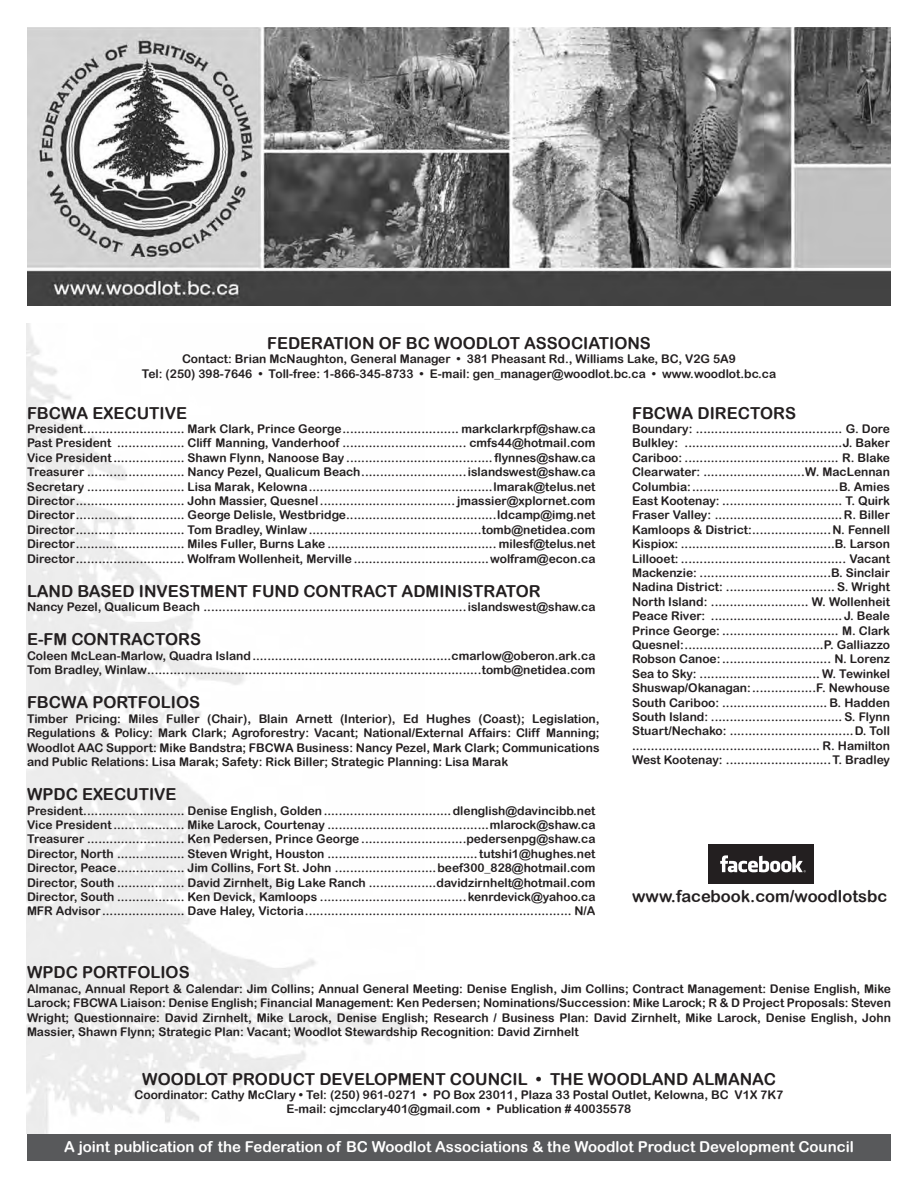
<style>
.page{position:relative;width:918px;height:1188px;background:#fff}
.page>*{position:absolute;margin:0;border:0;box-sizing:border-box;transform-origin:0 0}
.t1{font:16.5px "Arial Rounded MT Bold";color:#231f20}
.t2{font:15px "Arial Rounded MT Bold";color:#fff}
.t3{font:12px/14.4px "Arial Rounded MT Bold";color:#231f20;text-align:justify}
</style>
<div class="page">
<img style="left:27px;top:27px;width:864px;height:279px">
<div style="left:27px;top:1134px;width:864px;height:27px;background:#58595b"></div>
<svg style="left:708px;top:844px;width:106px;height:40px"></svg>
<div style="left:709px;top:844px;width:105px;height:39px;background:#231f20"></div>
<svg style="left:720px;top:855px;width:86px;height:17px"></svg>
<h1 class="t1" style="left:267px;top:333px;width:385px">FEDERATION OF BC WOODLOT ASSOCIATIONS</h1>
<p class="t3" style="left:142px;top:352px;width:636px;text-align:center">Contact: Brian McNaughton, General Manager • 381 Pheasant Rd., Williams Lake, BC, V2G 5A9<br>Tel: (250) 398-7646 • Toll-free: 1-866-345-8733 • E-mail: gen_manager@woodlot.bc.ca • www.woodlot.bc.ca</p>
<h1 class="t1" style="left:27px;top:403px;width:162px">FBCWA EXECUTIVE</h1>
<p class="t3" style="left:27px;top:421px;width:570px">President........................... Mark Clark, Prince George............................... markclarkrpf@shaw.ca Past President .................. Cliff Manning, Vanderhoof ................................. cmfs44@hotmail.com Vice President................... Shawn Flynn, Nanoose Bay .......................................flynnes@shaw.ca Treasurer .......................... Nancy Pezel, Qualicum Beach............................islandswest@shaw.ca Secretary .......................... Lisa Marak, Kelowna.................................................lmarak@telus.net Director............................. John Massier, Quesnel.................................... jmassier@xplornet.com Director............................. George Delisle, Westbridge........................................ldcamp@img.net Director............................. Tom Bradley, Winlaw..............................................tomb@netidea.com Director............................. Miles Fuller, Burns Lake ............................................. milesf@telus.net Director............................. Wolfram Wollenheit, Merville....................................wolfram@econ.ca</p>
<h1 class="t1" style="left:27px;top:581px;width:13px">land</h1>
<h1 class="t1" style="left:77px;top:581px;width:13px">based</h1>
<h1 class="t1" style="left:139px;top:581px;width:12px">investment</h1>
<h1 class="t1" style="left:252px;top:581px;width:13px">fund</h1>
<h1 class="t1" style="left:303px;top:581px;width:239px">CONTRACT ADMINISTRATOR</h1>
<p class="t3" style="left:27px;top:600px;width:570px">Nancy Pezel, Qualicum Beach ......................................................................islandswest@shaw.ca</p>
<h1 class="t1" style="left:27px;top:630px;width:176px">E-FM CONTRACTORS</h1>
<p class="t3" style="left:27px;top:648px;width:570px">Coleen McLean-Marlow, Quadra Island.....................................................cmarlow@oberon.ark.ca<br>Tom Bradley, Winlaw.........................................................................................tomb@netidea.com</p>
<h1 class="t1" style="left:27px;top:693px;width:175px">FBCWA PORTFOLIOS</h1>
<p class="t3" style="left:27px;top:711px;width:574px">Timber Pricing: Miles Fuller (Chair), Blain Arnett (Interior), Ed Hughes (Coast); Legislation, Regulations &amp; Policy: Mark Clark; Agroforestry: Vacant; National/External Affairs: Cliff Manning; Woodlot AAC Support: Mike Bandstra; FBCWA Business: Nancy Pezel, Mark Clark; Communications and Public Relations: Lisa Marak; Safety: Rick Biller; Strategic Planning: Lisa Marak</p>
<h1 class="t1" style="left:27px;top:785px;width:151px">WPDC EXECUTIVE</h1>
<p class="t3" style="left:27px;top:803px;width:570px">President........................... Denise English, Golden..................................dlenglish@davincibb.net Vice President................... Mike Larock, Courtenay ...........................................mlarock@shaw.ca Treasurer .......................... Ken Pedersen, Prince George ............................pedersenpg@shaw.ca Director, North .................. Steven Wright, Houston ........................................tutshi1@hughes.net Director, Peace.................. Jim Collins, Fort St. John ...........................beef300_828@hotmail.com Director, South .................. David Zirnhelt, Big Lake Ranch ..................davidzirnhelt@hotmail.com Director, South .................. Ken Devick, Kamloops .......................................kenrdevick@yahoo.ca MFR Advisor ...................... Dave Haley, Victoria....................................................................... N/A</p>
<h1 class="t1" style="left:632px;top:403px;width:166px">FBCWA DIRECTORS</h1>
<p class="t3" style="left:632px;top:421px;width:260px">Boundary: ....................................... G. Dore Bulkley: ..........................................J. Baker Cariboo: ......................................... R. Blake Clearwater: ...........................W. MacLennan Columbia:.......................................B. Amies East Kootenay: ................................ T. Quirk Fraser Valley: ..................................R. Biller Kamloops &amp; District:.....................N. Fennell Kispiox: .........................................B. Larson Lillooet: ............................................ Vacant Mackenzie: ...................................B. Sinclair Nadina District: ............................. S. Wright North Island: .......................... W. Wollenheit Peace River: ...................................J. Beale Prince George: ............................... M. Clark Quesnel:.....................................P. Galliazzo Robson Canoe:............................. N. Lorenz Sea to Sky: ................................ W. Tewinkel Shuswap/Okanagan:.................F. Newhouse South Cariboo: ............................ B. Hadden South Island: ................................... S. Flynn Stuart/Nechako: .................................D. Toll .................................................. R. Hamilton West Kootenay: ............................T. Bradley</p>
<h1 class="t1" style="left:632px;top:886px;width:257px">www.facebook.com/woodlotsbc</h1>
<h1 class="t1" style="left:27px;top:963px;width:164px">WPDC PORTFOLIOS</h1>
<p class="t3" style="left:27px;top:981px;width:865px">Almanac, Annual Report &amp; Calendar: Jim Collins; Annual General Meeting: Denise English, Jim Collins; Contract Management: Denise English, Mike Larock; FBCWA Liaison: Denise English; Financial Management: Ken Pedersen; Nominations/Succession: Mike Larock; R &amp; D Project Proposals: Steven Wright; Questionnaire: David Zirnhelt, Mike Larock, Denise English; Research / Business Plan: David Zirnhelt, Mike Larock, Denise English, John Massier, Shawn Flynn; Strategic Plan: Vacant; Woodlot Stewardship Recognition: David Zirnhelt</p>
<h1 class="t1" style="left:142px;top:1069px;width:635px">WOODLOT PRODUCT DEVELOPMENT COUNCIL • THE WOODLAND ALMANAC</h1>
<p class="t3" style="left:135px;top:1087px;width:650px;text-align:center">Coordinator: Cathy McClary • Tel: (250) 961-0271 • PO Box 23011, Plaza 33 Postal Outlet, Kelowna, BC V1X 7K7<br>E-mail: cjmcclary401@gmail.com • Publication # 40035578</p>
<p class="t2" style="left:64px;top:1138px;width:791px">A joint publication of the Federation of BC Woodlot Associations &amp; the Woodlot Product Development Council</p>
</div>
